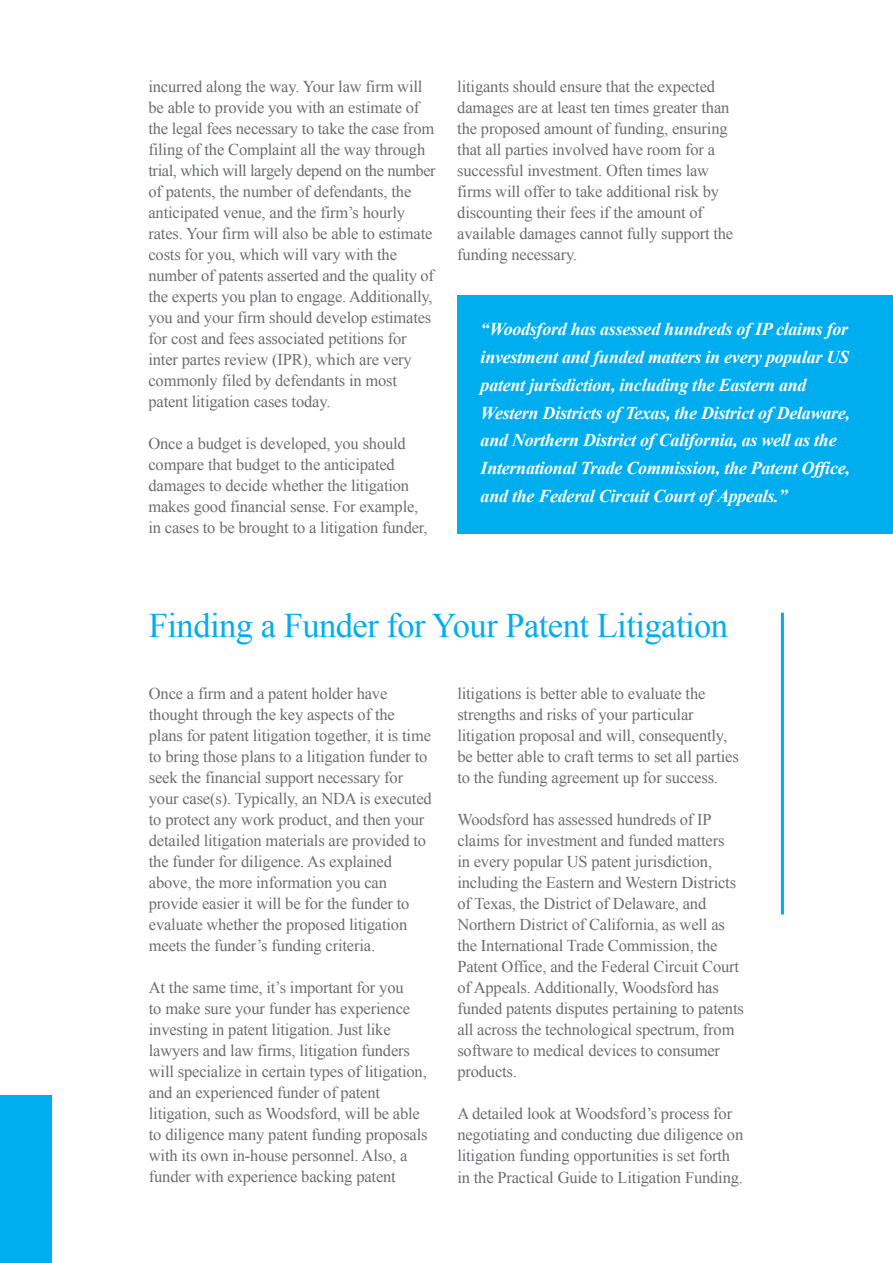
<style>
.page{position:relative;width:893px;height:1263px;background:#fff}
.page>*{position:absolute;margin:0;border:0;box-sizing:border-box;transform-origin:0 0}
.t1{font:34.5px "Times New Roman";letter-spacing:-.015em;color:#00aeef}
.t2{font:italic 700 18px/27.8px "Times New Roman";letter-spacing:-.015em;color:#fff}
.t3{font:16.5px/21px "Times New Roman";letter-spacing:-.01em;color:#6c6d70}
</style>
<div class="page">
<div style="left:0;top:1095px;width:51px;height:168px;background:#00aeef"></div>
<hr style="left:781px;top:613px;width:3px;height:301px;background:#00aeef">
<div style="left:457px;top:295px;width:436px;height:239px;background:#00aeef"></div>
<p class="t3" style="left:148px;top:76px;width:289px">incurred along the way. Your law firm will be able to provide you with an estimate of the legal fees necessary to take the case from filing of the Complaint all the way through trial, which will largely depend on the number of patents, the number of defendants, the anticipated venue, and the firm’s hourly rates. Your firm will also be able to estimate costs for you, which will vary with the</p>
<p class="t3" style="left:148px;top:265px;width:287px">number of patents asserted and the quality of the experts you plan to engage. Additionally, you and your firm should develop estimates for cost and fees associated petitions for inter partes review (IPR), which are very commonly filed by defendants in most patent litigation cases today.</p>
<p class="t3" style="left:148px;top:433px;width:259px">Once a budget is developed, you should compare that budget to the anticipated</p>
<p class="t3" style="left:148px;top:475px;width:271px">damages to decide whether the litigation makes good financial sense. For example,</p>
<p class="t3" style="left:148px;top:517px;width:281px">in cases to be brought to a litigation funder,</p>
<p class="t3" style="left:457px;top:76px;width:274px">litigants should ensure that the expected damages are at least ten times greater than the proposed amount of funding, ensuring that all parties involved have room for a successful investment. Often times law firms will offer to take additional risk by discounting their fees if the amount of</p>
<p class="t3" style="left:457px;top:223px;width:277px">available damages cannot fully support the funding necessary.</p>
<p class="t2" style="left:481px;top:315px;width:370px;text-align:justify">“Woodsford has assessed hundreds of IP claims for investment and funded matters in every popular US patent jurisdiction, including the Eastern and</p>
<p class="t2" style="left:481px;top:399px;width:371px">Western Districts of Texas, the District of Delaware, and Northern District of California, as well as the</p>
<p class="t2" style="left:481px;top:454px;width:371px">International Trade Commission, the Patent Office, and the Federal Circuit Court of Appeals.”</p>
<p class="t1" style="left:149px;top:606px;width:581px">Finding a Funder for Your Patent Litigation</p>
<p class="t3" style="left:149px;top:683px;width:247px">Once a firm and a patent holder have thought through the key aspects of the</p>
<p class="t3" style="left:149px;top:725px;width:284px">plans for patent litigation together, it is time to bring those plans to a litigation funder to seek the financial support necessary for your case(s). Typically, an NDA is executed to protect any work product, and then your detailed litigation materials are provided to the funder for diligence. As explained above, the more information you can</p>
<p class="t3" style="left:149px;top:893px;width:262px">provide easier it will be for the funder to evaluate whether the proposed litigation meets the funder’s funding criteria.</p>
<p class="t3" style="left:149px;top:977px;width:256px">At the same time, it’s important for you</p>
<p class="t3" style="left:149px;top:998px;width:263px">to make sure your funder has experience</p>
<p class="t3" style="left:149px;top:1019px;width:279px">investing in patent litigation. Just like lawyers and law firms, litigation funders will specialize in certain types of litigation, and an experienced funder of patent</p>
<p class="t3" style="left:149px;top:1103px;width:280px">litigation, such as Woodsford, will be able to diligence many patent funding proposals with its own in-house personnel. Also, a funder with experience backing patent</p>
<p class="t3" style="left:457px;top:683px;width:250px">litigations is better able to evaluate the strengths and risks of your particular</p>
<p class="t3" style="left:457px;top:725px;width:283px">litigation proposal and will, consequently, be better able to craft terms to set all parties to the funding agreement up for success.</p>
<p class="t3" style="left:457px;top:809px;width:269px">Woodsford has assessed hundreds of IP claims for investment and funded matters</p>
<p class="t3" style="left:457px;top:851px;width:256px">in every popular US patent jurisdiction,</p>
<p class="t3" style="left:457px;top:872px;width:288px">including the Eastern and Western Districts of Texas, the District of Delaware, and Northern District of California, as well as the International Trade Commission, the Patent Office, and the Federal Circuit Court of Appeals. Additionally, Woodsford has funded patents disputes pertaining to patents all across the technological spectrum, from software to medical devices to consumer products.</p>
<p class="t3" style="left:457px;top:1103px;width:287px">A detailed look at Woodsford’s process for negotiating and conducting due diligence on litigation funding opportunities is set forth in the Practical Guide to Litigation Funding.</p>
</div>
